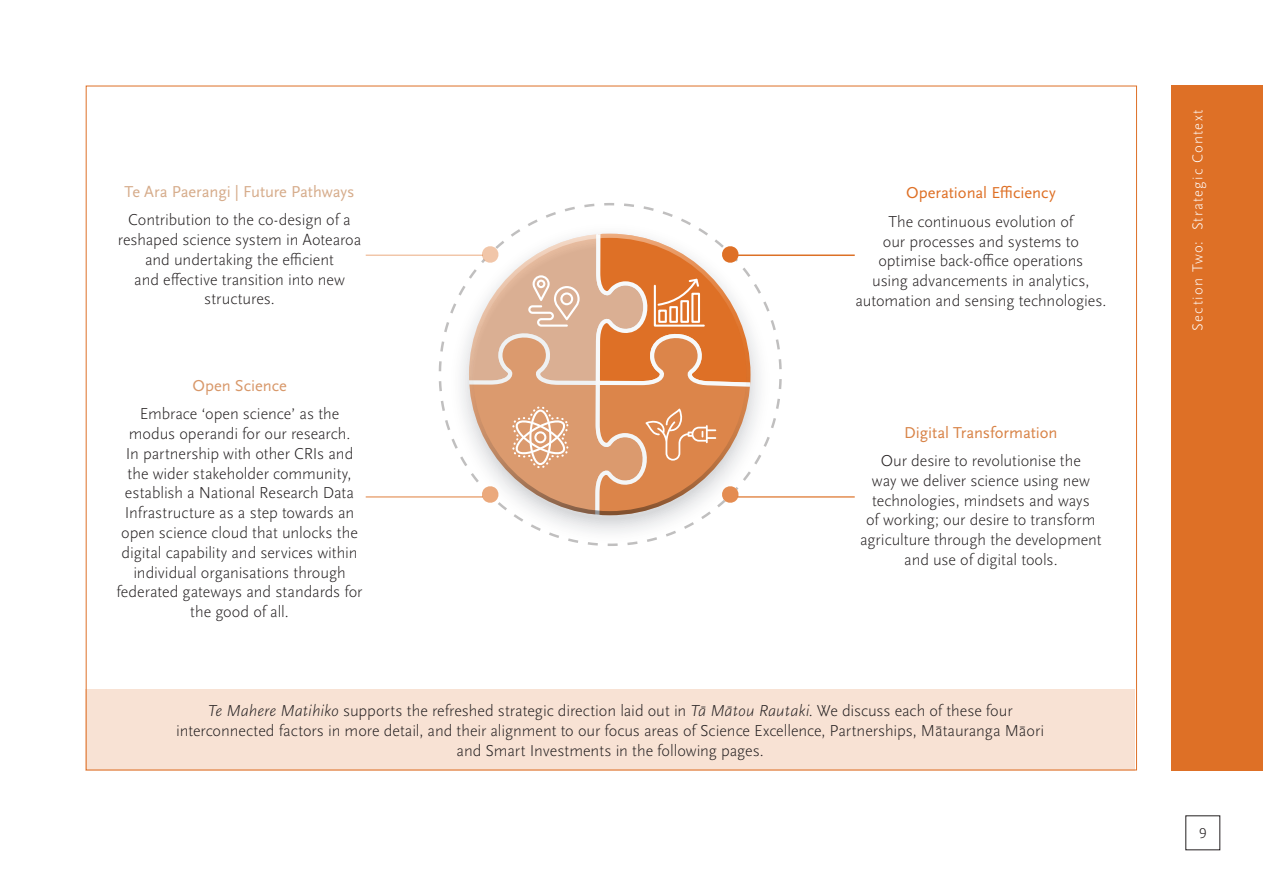
<style>
.page{position:relative;width:1263px;height:893px;background:#fff}
.page>*{position:absolute;margin:0;border:0;box-sizing:border-box;transform-origin:0 0}
.t1{font:300 16.5px/19.8px "Scala Sans Pro";letter-spacing:-.005em;color:#231f20;text-align:center}
.t2{font:16.5px "Scala Sans Pro";letter-spacing:-.005em;color:#d6ac8b}
.t3{font:16.5px "Scala Sans Pro";letter-spacing:-.005em;color:#de7026}
.t4{font:16.5px "Scala Sans Pro";letter-spacing:-.005em;color:#d88347}
.t5{font:16.5px "Scala Sans Pro";color:#d8986a}
.t6{font:300 15px "Scala Sans Pro";letter-spacing:.075em;color:#fff}
.t7{font:300 15px "Scala Sans Pro";color:#231f20}
.s1{font-style:italic}
</style>
<div class="page">
<div style="left:85px;top:689px;width:1050px;height:82px;background:#f8e2d4"></div>
<div style="left:1171px;top:85px;width:92px;height:686px;background:#de7026"></div>
<svg style="left:439px;top:203px;width:343px;height:343px"></svg>
<svg style="left:448px;top:221px;width:323px;height:323px"></svg>
<svg style="left:469px;top:234px;width:281px;height:281px"></svg>
<hr style="left:737px;top:254px;width:118px;height:2px;background:#dc7026">
<hr style="left:737px;top:496px;width:118px;height:2px;background:#dc7026">
<hr style="left:366px;top:254px;width:117px;height:2px;background:#dc7026">
<hr style="left:366px;top:496px;width:117px;height:2px;background:#dc7026">
<p class="t2" style="left:125px;top:182px;width:231px">Te Ara Paerangi | Future Pathways</p>
<p class="t1" style="left:118px;top:210px;width:245px">Contribution to the co-design of a reshaped science system in Aotearoa and undertaking the efficient<br>and effective transition into new structures.</p>
<p class="t5" style="left:192px;top:376px;width:96px">Open Science</p>
<p class="t1" style="left:117px;top:404px;width:248px">Embrace ‘open science’ as the modus operandi for our research.<br>In partnership with other CRIs and the wider stakeholder community, establish a National Research Data Infrastructure as a step towards an open science cloud that unlocks the digital capability and services within individual organisations through federated gateways and standards for the good of all.</p>
<p class="t3" style="left:906px;top:184px;width:151px">Operational Efficiency</p>
<p class="t1" style="left:855px;top:212px;width:252px">The continuous evolution of<br>our processes and systems to optimise back-office operations<br>using advancements in analytics, automation and sensing technologies.</p>
<p class="t4" style="left:904px;top:423px;width:155px">Digital Transformation</p>
<p class="t1" style="left:860px;top:451px;width:243px">Our desire to revolutionise the<br>way we deliver science using new technologies, mindsets and ways<br>of working; our desire to transform agriculture through the development and use of digital tools.</p>
<p class="t1" style="left:176px;top:701px;width:869px"><span class="s1">Te Mahere Matihiko</span> supports the refreshed strategic direction laid out in <span class="s1">Tā Mātou Rautaki</span>. We discuss each of these four interconnected factors in more detail, and their alignment to our focus areas of Science Excellence, Partnerships, Mātauranga Māori and Smart Investments in the following pages.</p>
<p class="t6" style="left:1189px;top:331px;width:222px;rotate:-90deg">Section Two: Strategic Context</p>
<p class="t7" style="left:1199px;top:825px;width:9px">9</p>
</div>
